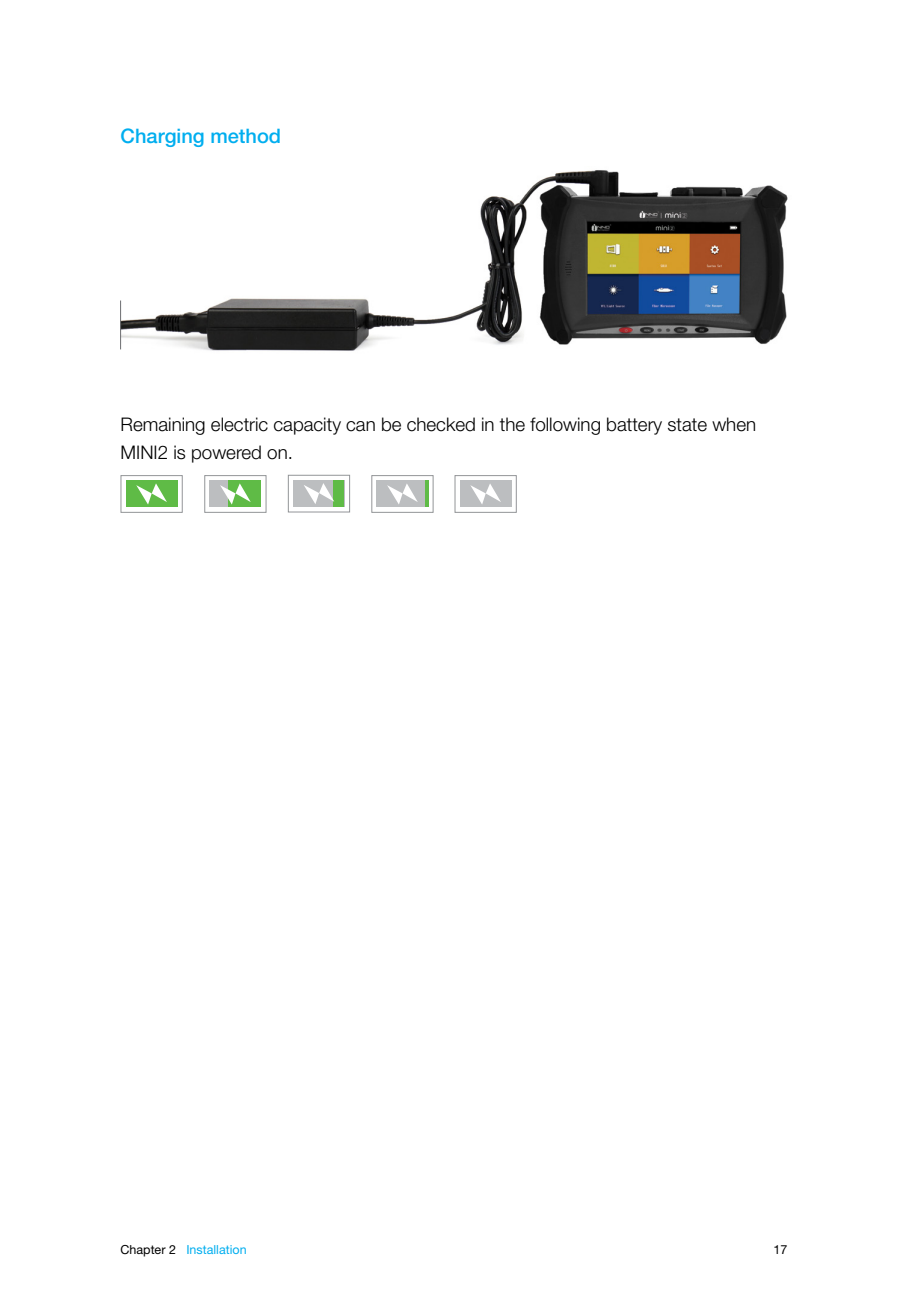
<style>
.page{position:relative;width:908px;height:1290px;background:#fff}
.page>*{position:absolute;margin:0;border:0;box-sizing:border-box;transform-origin:0 0}
.t1{font:500 20px "Helvetica Neue LT Std";color:#00aeef}
.t2{font:300 18.75px/28.8px "Helvetica Neue LT Std";color:#000}
.t3{font:12.5px "Helvetica Neue LT Std";color:#00aeef}
.t4{font:12.5px "Helvetica Neue LT Std";color:#000}
.s1{color:#000}
</style>
<div class="page">
<img style="left:121px;top:170px;width:667px;height:181px">
<hr style="left:120px;top:300px;width:1px;height:49px;background:#6d6e71">
<div style="left:120px;top:475px;width:62px;height:38px;border:1px solid #939598"></div>
<div style="left:126px;top:480px;width:51px;height:27px;background:#5fbb46"></div>
<svg style="left:136px;top:483px;width:31px;height:21px"></svg>
<div style="left:204px;top:475px;width:62px;height:38px;border:1px solid #939598"></div>
<div style="left:210px;top:480px;width:51px;height:27px;background:#bcbec0"></div>
<div style="left:229px;top:480px;width:32px;height:27px;background:#5fbb46"></div>
<svg style="left:220px;top:483px;width:31px;height:21px"></svg>
<div style="left:288px;top:475px;width:62px;height:37px;border:1px solid #939598"></div>
<div style="left:293px;top:480px;width:51px;height:27px;background:#bcbec0"></div>
<div style="left:333px;top:480px;width:11px;height:27px;background:#5fbb46"></div>
<svg style="left:304px;top:483px;width:30px;height:21px"></svg>
<div style="left:371px;top:475px;width:62px;height:38px;border:1px solid #939598"></div>
<div style="left:376px;top:480px;width:52px;height:27px;background:#bcbec0"></div>
<svg style="left:425px;top:480px;width:3px;height:27px"></svg>
<svg style="left:387px;top:484px;width:30px;height:20px"></svg>
<div style="left:454px;top:475px;width:62px;height:38px;border:1px solid #939598"></div>
<div style="left:460px;top:480px;width:51px;height:27px;background:#bcbec0"></div>
<svg style="left:470px;top:484px;width:31px;height:20px"></svg>
<p class="t1" style="left:120px;top:124px;width:162px">Charging method</p>
<p class="t2" style="left:120px;top:409px;width:636px">Remaining electric capacity can be checked in the following battery state when<br>MINI2 is powered on.</p>
<p class="t3" style="left:120px;top:1241px;width:127px"><span class="s1">Chapter 2</span> Installation</p>
<p class="t4" style="left:773px;top:1241px;width:15px">17</p>
</div>
